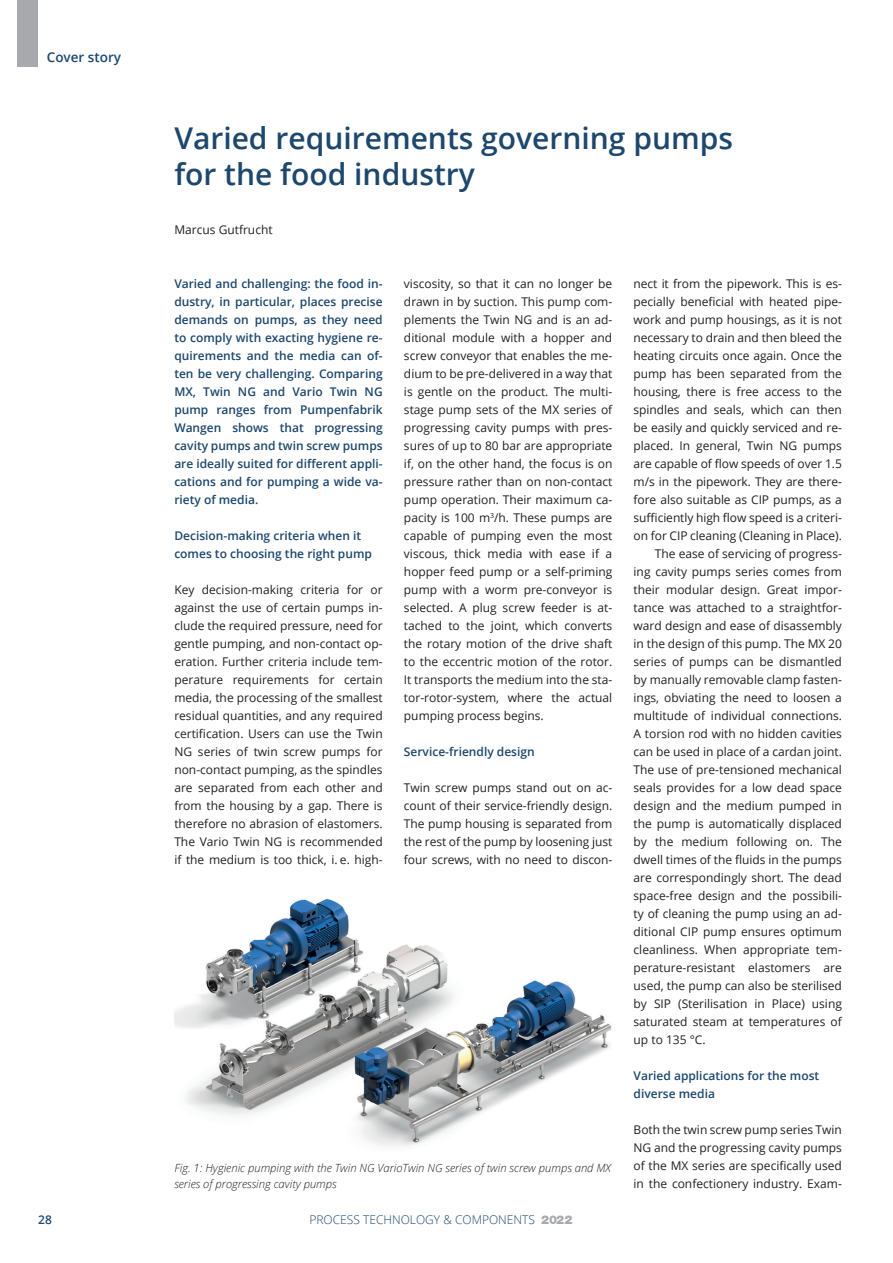
<style>
.page{position:relative;width:893px;height:1263px;background:#fff}
.page>*{position:absolute;margin:0;border:0;box-sizing:border-box;transform-origin:0 0}
.t1{font:600 30px/36px "Open Sans";color:#1d476d}
.t2{font:600 13.5px "Open Sans";color:#1d476d}
.t3{font:12px/18px "Open Sans";color:#231f20;text-align:justify}
.t4{font:600 12px/18px "Open Sans";color:#1d476d}
.t5{font:300 12px "Open Sans";color:#1d476d}
.t6{font:italic 300 11.25px/15.8px "Open Sans";color:#231f20}
.s1{font-family:"Helvetica Neue LT Std";font-weight:900;color:#a8a9ad}
</style>
<div class="page">
<div style="left:17px;top:0;width:21px;height:67px;background:#a8a9ad"></div>
<img style="left:174px;top:898px;width:438px;height:248px">
<p class="t2" style="left:47px;top:48px;width:76px">Cover story</p>
<h1 class="t1" style="left:174px;top:119px;width:560px">Varied requirements governing pumps for the food industry</h1>
<p class="t3" style="left:174px;top:220px;width:100px">Marcus Gutfrucht</p>
<p class="t4" style="left:174px;top:274px;width:210px;text-align:justify">Varied and challenging: the food in&shy;dustry, in particular, places precise demands on pumps, as they need to comply with exacting hygiene re&shy;quirements and the media can of&shy;ten be very challenging. Comparing MX, Twin NG and Vario Twin NG pump ranges from Pumpenfabrik Wangen shows that progressing cavity pumps and twin screw pumps are ideally suited for different appli&shy;cations and for pumping a wide va&shy;riety of media.</p>
<p class="t4" style="left:174px;top:526px;width:199px">Decision-making criteria when it comes to choosing the right pump</p>
<p class="t3" style="left:174px;top:580px;width:210px">Key decision-making criteria for or against the use of certain pumps in&shy;clude the required pressure, need for gentle pumping, and non-contact op&shy;eration. Further criteria include tem&shy;perature requirements for certain media, the processing of the smallest residual quantities, and any required certification. Users can use the Twin NG series of twin screw pumps for non-contact pumping, as the spindles are separated from each other and from the housing by a gap. There is therefore no abrasion of elastomers.<br>The Vario Twin NG is recommended if the medium is too thick, i. e. high-</p>
<p class="t3" style="left:404px;top:274px;width:210px">viscosity, so that it can no longer be drawn in by suction. This pump com&shy;plements the Twin NG and is an ad&shy;ditional module with a hopper and screw conveyor that enables the me&shy;dium to be pre-delivered in a way that is gentle on the product. The multi&shy;stage pump sets of the MX series of progressing cavity pumps with pres&shy;sures of up to 80 bar are appropriate if, on the other hand, the focus is on pressure rather than on non-contact pump operation. Their maximum ca&shy;pacity is 100 m<sup>3</sup>/h. These pumps are capable of pumping even the most viscous, thick media with ease if a hopper feed pump or a self-priming pump with a worm pre-conveyor is selected. A plug screw feeder is at&shy;tached to the joint, which converts the rotary motion of the drive shaft to the eccentric motion of the rotor.<br>It transports the medium into the sta&shy;tor-rotor-system, where the actual pumping process begins.</p>
<p class="t4" style="left:404px;top:742px;width:132px">Service-friendly design</p>
<p class="t3" style="left:404px;top:778px;width:210px">Twin screw pumps stand out on ac&shy;count of their service-friendly design.<br>The pump housing is separated from the rest of the pump by loosening just four screws, with no need to discon-</p>
<p class="t6" style="left:174px;top:1160px;width:438px">Fig. 1: Hygienic pumping with the Twin NG VarioTwin NG series of twin screw pumps and MX series of progressing cavity pumps</p>
<p class="t3" style="left:634px;top:274px;width:210px">nect it from the pipework. This is es-</p>
<p class="t3" style="left:634px;top:292px;width:210px">pecially beneficial with heated pipe-</p>
<p class="t3" style="left:634px;top:310px;width:210px">work and pump housings, as it is not</p>
<p class="t3" style="left:634px;top:328px;width:210px">necessary to drain and then bleed the</p>
<p class="t3" style="left:634px;top:346px;width:210px">heating circuits once again. Once the</p>
<p class="t3" style="left:634px;top:364px;width:210px">pump has been separated from the</p>
<p class="t3" style="left:634px;top:382px;width:210px">housing, there is free access to the</p>
<p class="t3" style="left:634px;top:400px;width:210px">spindles and seals, which can then</p>
<p class="t3" style="left:634px;top:418px;width:210px">be easily and quickly serviced and re-</p>
<p class="t3" style="left:634px;top:436px;width:210px">placed. In general, Twin NG pumps</p>
<p class="t3" style="left:634px;top:454px;width:210px">are capable of flow speeds of over 1.5</p>
<p class="t3" style="left:634px;top:472px;width:210px">m/s in the pipework. They are there-</p>
<p class="t3" style="left:634px;top:490px;width:210px">fore also suitable as CIP pumps, as a</p>
<p class="t3" style="left:634px;top:508px;width:210px">sufficiently high flow speed is a criteri-</p>
<p class="t3" style="left:634px;top:526px;width:210px">on for CIP cleaning (Cleaning in Place).</p>
<p class="t3" style="left:655px;top:544px;width:189px">The ease of servicing of progress-</p>
<p class="t3" style="left:634px;top:562px;width:210px">ing cavity pumps series comes from</p>
<p class="t3" style="left:634px;top:580px;width:210px">their modular design. Great impor-</p>
<p class="t3" style="left:634px;top:598px;width:210px">tance was attached to a straightfor-</p>
<p class="t3" style="left:634px;top:616px;width:210px">ward design and ease of disassembly</p>
<p class="t3" style="left:634px;top:634px;width:210px">in the design of this pump. The MX 20</p>
<p class="t3" style="left:634px;top:652px;width:210px">series of pumps can be dismantled</p>
<p class="t3" style="left:634px;top:670px;width:210px">by manually removable clamp fasten-</p>
<p class="t3" style="left:634px;top:688px;width:210px">ings, obviating the need to loosen a</p>
<p class="t3" style="left:634px;top:706px;width:210px">multitude of individual connections.</p>
<p class="t3" style="left:634px;top:724px;width:210px">A torsion rod with no hidden cavities</p>
<p class="t3" style="left:634px;top:742px;width:210px">can be used in place of a cardan joint.</p>
<p class="t3" style="left:634px;top:760px;width:210px">The use of pre-tensioned mechanical</p>
<p class="t3" style="left:634px;top:778px;width:210px">seals provides for a low dead space</p>
<p class="t3" style="left:634px;top:796px;width:210px">design and the medium pumped in</p>
<p class="t3" style="left:634px;top:814px;width:210px">the pump is automatically displaced</p>
<p class="t3" style="left:634px;top:832px;width:210px">by the medium following on. The</p>
<p class="t3" style="left:634px;top:850px;width:210px">dwell times of the fluids in the pumps</p>
<p class="t3" style="left:634px;top:868px;width:210px">are correspondingly short. The dead</p>
<p class="t3" style="left:634px;top:886px;width:210px">space-free design and the possibili-</p>
<p class="t3" style="left:634px;top:904px;width:210px">ty of cleaning the pump using an ad-</p>
<p class="t3" style="left:634px;top:922px;width:210px">ditional CIP pump ensures optimum</p>
<p class="t3" style="left:634px;top:940px;width:210px">cleanliness. When appropriate tem-</p>
<p class="t3" style="left:634px;top:958px;width:210px">perature-resistant elastomers are</p>
<p class="t3" style="left:634px;top:976px;width:210px">used, the pump can also be sterilised</p>
<p class="t3" style="left:634px;top:994px;width:210px">by SIP (Sterilisation in Place) using</p>
<p class="t3" style="left:634px;top:1012px;width:210px">saturated steam at temperatures of</p>
<p class="t3" style="left:634px;top:1030px;width:74px">up to 135 °C.</p>
<p class="t4" style="left:634px;top:1066px;width:187px">Varied applications for the most diverse media</p>
<p class="t3" style="left:634px;top:1120px;width:210px">Both the twin screw pump series Twin NG and the progressing cavity pumps of the MX series are specifically used in the confectionery industry. Exam-</p>
<p class="t4" style="left:38px;top:1210px;width:15px">28</p>
<p class="t5" style="left:309px;top:1211px;width:264px">PROCESS TECHNOLOGY &amp; COMPONENTS <span class="s1">2022</span></p>
</div>
